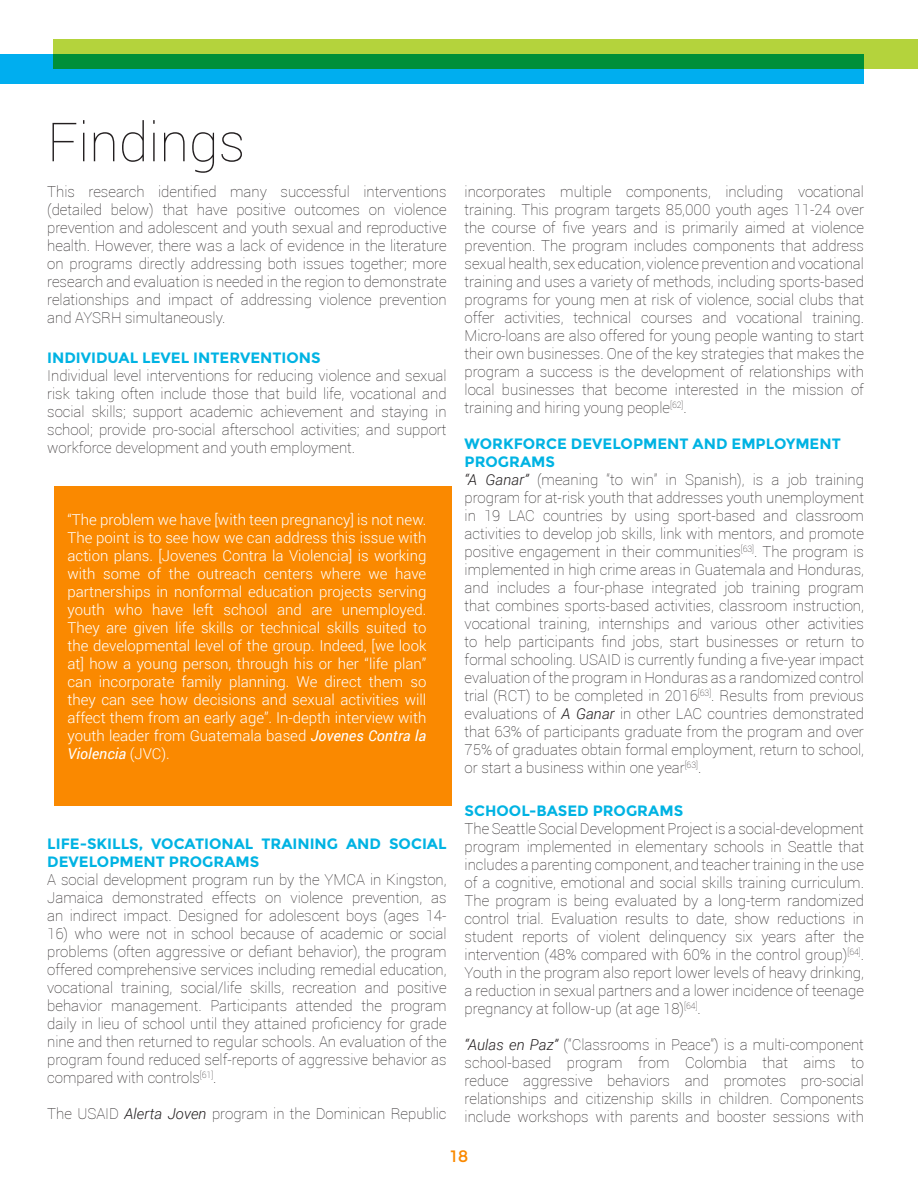
<style>
.page{position:relative;width:918px;height:1188px;background:#fff}
.page>*{position:absolute;margin:0;border:0;box-sizing:border-box;transform-origin:0 0}
.Chapter_header_-_bla{font:100 54px "Roboto";color:#231f20}
.t1{font:16.5px "Montserrat";color:#fa8900}
.t2{font:100 15px/18px "Roboto";color:#231f20;text-align:justify}
.t3{font:300 15px/18px "Roboto";color:#fff;text-align:justify}
.t4{font:700 15px/18px "Montserrat";color:#00b3e3}
.s1{font-weight:400;font-style:italic}
.s2{font-weight:300;font-style:italic}
</style>
<div class="page">
<div style="left:0;top:54px;width:864px;height:29px;background:#00aeef"></div>
<svg style="left:54px;top:39px;width:864px;height:30px;background:#5fb33a"></svg>
<div style="left:54px;top:486px;width:397px;height:320px;background:#fa8900"></div>
<p class="Chapter_header_-_bla" style="left:47px;top:105px;width:200px">Findings</p>
<p class="t2" style="left:47px;top:182px;width:401px">This research identified many successful interventions (detailed below) that have positive outcomes on violence prevention and adolescent and youth sexual and reproductive health. However, there was a lack of evidence in the literature on programs directly addressing both issues together; more research and evaluation is needed in the region to demonstrate relationships and impact of addressing violence prevention and AYSRH simultaneously.</p>
<p class="t4" style="left:47px;top:349px;width:275px">INDIVIDUAL LEVEL INTERVENTIONS</p>
<p class="t2" style="left:47px;top:366px;width:401px">Individual level interventions for reducing violence and sexual risk taking often include those that build life, vocational and social skills; support academic achievement and staying in school; provide pro-social afterschool activities; and support workforce development and youth employment.</p>
<p class="t3" style="left:68px;top:510px;width:360px">“The problem we have [with teen pregnancy] is not new.<br>The point is to see how we can address this issue with action plans. [Jovenes Contra la Violencia] is working with some of the outreach centers where we have partnerships in nonformal education projects serving youth who have left school and are unemployed.<br>They are given life skills or technical skills suited to the developmental level of the group. Indeed, [we look at] how a young person, through his or her “life plan” can incorporate family planning. We direct them so they can see how decisions and sexual activities will affect them from an early age”. In-depth interview with youth leader from Guatemala based <span class="s1">Jovenes Contra la Violencia</span> (JVC).</p>
<p class="t4" style="left:47px;top:835px;width:401px">LIFE-SKILLS, VOCATIONAL TRAINING AND SOCIAL<br>DEVELOPMENT PROGRAMS</p>
<p class="t2" style="left:47px;top:870px;width:401px">A social development program run by the YMCA in Kingston, Jamaica demonstrated effects on violence prevention, as an indirect impact. Designed for adolescent boys (ages 14-</p>
<p class="t2" style="left:47px;top:924px;width:401px">16) who were not in school because of academic or social problems (often aggressive or defiant behavior), the program offered comprehensive services including remedial education, vocational training, social/life skills, recreation and positive behavior management. Participants attended the program daily in lieu of school until they attained proficiency for grade nine and then returned to regular schools. An evaluation of the program found reduced self-reports of aggressive behavior as compared with controls<sup>[61]</sup>.</p>
<p class="t2" style="left:47px;top:1104px;width:401px">The USAID <span class="s2">Alerta Joven</span> program in the Dominican Republic</p>
<p class="t2" style="left:465px;top:182px;width:401px">incorporates multiple components, including vocational training. This program targets 85,000 youth ages 11-24 over the course of five years and is primarily aimed at violence prevention. The program includes components that address sexual health, sex education, violence prevention and vocational training and uses a variety of methods, including sports-based programs for young men at risk of violence, social clubs that offer activities, technical courses and vocational training.<br>Micro-loans are also offered for young people wanting to start their own businesses. One of the key strategies that makes the program a success is the development of relationships with local businesses that become interested in the mission of training and hiring young people<sup>[62]</sup>.</p>
<p class="t4" style="left:465px;top:435px;width:378px">WORKFORCE DEVELOPMENT AND EMPLOYMENT<br>PROGRAMS</p>
<p class="t2" style="left:465px;top:470px;width:401px"><span class="s2">“A Ganar”</span> (meaning “to win” in Spanish), is a job training program for at-risk youth that addresses youth unemployment in 19 LAC countries by using sport-based and classroom activities to develop job skills, link with mentors, and promote positive engagement in their communities<sup>[63]</sup>. The program is implemented in high crime areas in Guatemala and Honduras, and includes a four-phase integrated job training program that combines sports-based activities, classroom instruction, vocational training, internships and various other activities to help participants find jobs, start businesses or return to formal schooling. USAID is currently funding a five-year impact evaluation of the program in Honduras as a randomized control trial (RCT) to be completed in 2016<sup>[63]</sup>. Results from previous evaluations of <span class="s2">A Ganar</span> in other LAC countries demonstrated that 63% of participants graduate from the program and over 75% of graduates obtain formal employment, return to school, or start a business within one year<sup>[63]</sup>.</p>
<p class="t4" style="left:465px;top:802px;width:220px">SCHOOL-BASED PROGRAMS</p>
<p class="t2" style="left:465px;top:820px;width:401px">The Seattle Social Development Project is a social-development program implemented in elementary schools in Seattle that includes a parenting component, and teacher training in the use of a cognitive, emotional and social skills training curriculum.<br>The program is being evaluated by a long-term randomized control trial. Evaluation results to date, show reductions in student reports of violent delinquency six years after the intervention (48% compared with 60% in the control group)<sup>[64]</sup>.<br>Youth in the program also report lower levels of heavy drinking, a reduction in sexual partners and a lower incidence of teenage pregnancy at follow-up (at age 18)<sup>[64]</sup>.</p>
<p class="t2" style="left:465px;top:1036px;width:401px"><span class="s2">“Aulas en Paz”</span> (“Classrooms in Peace”) is a multi-component school-based program from Colombia that aims to reduce aggressive behaviors and promotes pro-social relationships and citizenship skills in children. Components include workshops with parents and booster sessions with</p>
<p class="t1" style="left:450px;top:1146px;width:20px">18</p>
</div>
